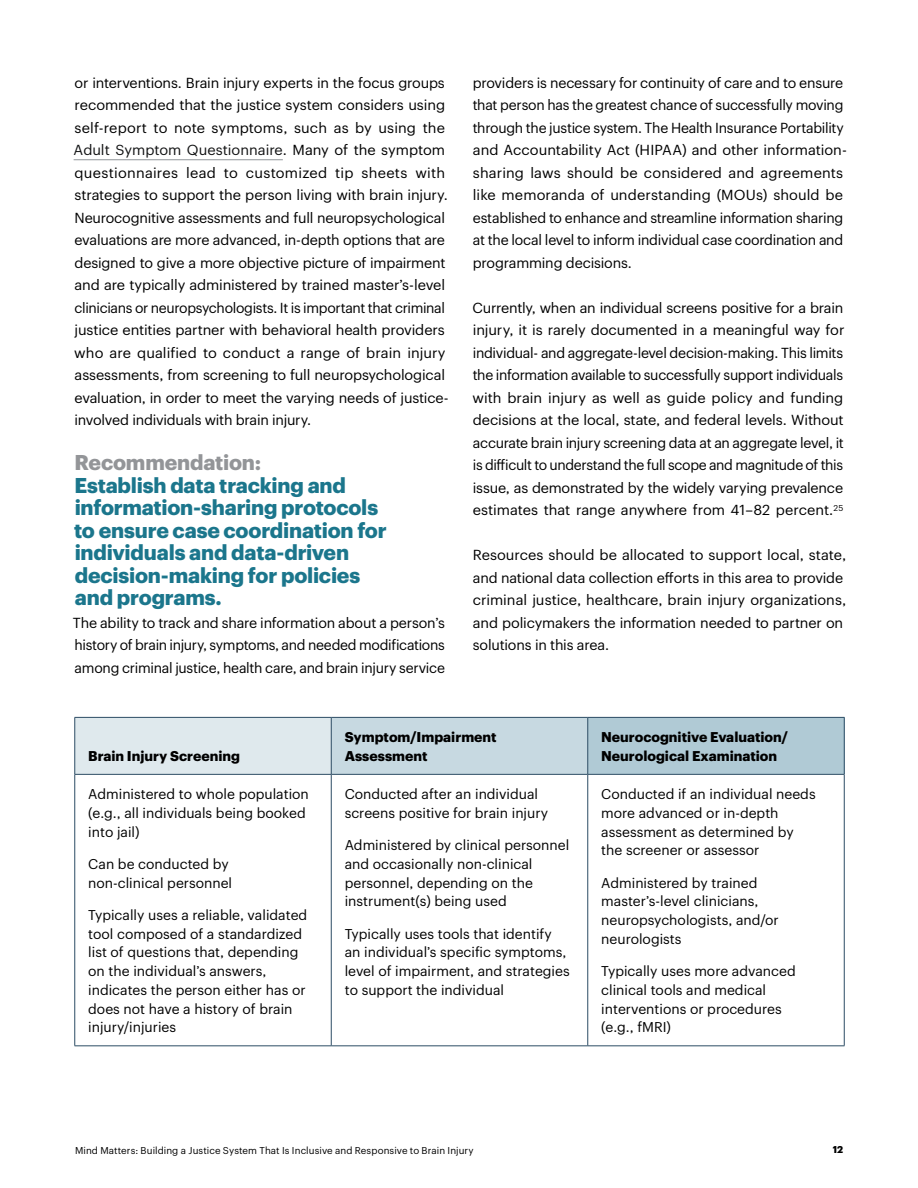
<style>
.page{position:relative;width:918px;height:1188px;background:#fff}
.page>*{position:absolute;margin:0;border:0;box-sizing:border-box;transform-origin:0 0}
.H4_Graphik_Bold{font:700 21px/22.5px "Graphik Alt";letter-spacing:-.01em;color:#1b768c}
.H4_Graphik_Bold-2{font:700 21px "Graphik Alt";letter-spacing:-.01em;color:#939598}
.P1_Graphik_Text_No_Indent{font:14.25px/22.5px "Graphik Alt";letter-spacing:-.01em;color:#000}
.P4_Table_Text{font:13.8px/18.8px "Graphik Alt";color:#000}
.P4_Table_Text-2{font:700 13.8px/18.8px "Graphik Alt";color:#000}
.t1{font:9.75px "Graphik Alt";letter-spacing:.01em;color:#000}
.t2{font:700 9.75px "Graphik Alt";color:#000}
.s1{color:#121314}
</style>
<div class="page">
<hr style="left:74px;top:159px;width:209px;height:1px;background:#90959a">
<div style="left:75px;top:717px;width:256px;height:57px;background:#dfe9ed"></div>
<div style="left:331px;top:717px;width:257px;height:57px;background:#c7d9e1"></div>
<div style="left:588px;top:717px;width:256px;height:57px;background:#b0cad5"></div>
<svg style="left:75px;top:775px;width:769px;height:271px"></svg>
<hr style="left:74px;top:717px;width:257px;height:1px;background:#2c4c64">
<hr style="left:74px;top:718px;width:1px;height:56px;background:#2c4c64">
<hr style="left:331px;top:717px;width:257px;height:1px;background:#2c4c64">
<hr style="left:331px;top:718px;width:1px;height:56px;background:#2c4c64">
<hr style="left:588px;top:717px;width:257px;height:1px;background:#2c4c64">
<hr style="left:587px;top:718px;width:1px;height:56px;background:#2c4c64">
<hr style="left:844px;top:718px;width:1px;height:56px;background:#2c4c64">
<hr style="left:74px;top:774px;width:257px;height:1px;background:#2c4c64">
<hr style="left:74px;top:775px;width:1px;height:271px;background:#2c4c64">
<hr style="left:331px;top:774px;width:257px;height:1px;background:#2c4c64">
<hr style="left:331px;top:775px;width:1px;height:271px;background:#2c4c64">
<hr style="left:588px;top:774px;width:257px;height:1px;background:#2c4c64">
<hr style="left:587px;top:775px;width:1px;height:271px;background:#2c4c64">
<hr style="left:844px;top:775px;width:1px;height:271px;background:#2c4c64">
<hr style="left:74px;top:1046px;width:257px;height:1px;background:#2c4c64">
<hr style="left:331px;top:1046px;width:257px;height:1px;background:#2c4c64">
<hr style="left:588px;top:1046px;width:257px;height:1px;background:#2c4c64">
<p class="P1_Graphik_Text_No_Indent" style="left:74px;top:70px;width:377px">or interventions. Brain injury experts in the focus groups recommended that the justice system considers using self-report to note symptoms, such as by using the <span class="s1">Adult Symptom Questionnaire</span>. Many of the symptom questionnaires lead to customized tip sheets with strategies to support the person living with brain injury.<br>Neurocognitive assessments and full neuropsychological evaluations are more advanced, in-depth options that are designed to give a more objective picture of impairment and are typically administered by trained master’s-level clinicians or neuropsychologists. It is important that criminal justice entities partner with behavioral health providers who are qualified to conduct a range of brain injury assessments, from screening to full neuropsychological evaluation, in order to meet the varying needs of justice&shy;involved individuals with brain injury.</p>
<p class="H4_Graphik_Bold-2" style="left:74px;top:446px;width:188px">Recommendation:</p>
<p class="H4_Graphik_Bold" style="left:74px;top:472px;width:314px">Establish data tracking and information-sharing protocols to ensure case coordination for individuals and data-driven decision-making for policies and programs.</p>
<p class="P1_Graphik_Text_No_Indent" style="left:73px;top:610px;width:373px;text-align:justify">The ability to track and share information about a person’s history of brain injury, symptoms, and needed modifications among criminal justice, health care, and brain injury service</p>
<p class="P1_Graphik_Text_No_Indent" style="left:473px;top:70px;width:376px">providers is necessary for continuity of care and to ensure that person has the greatest chance of successfully moving through the justice system. The Health Insurance Portability and Accountability Act (HIPAA) and other information&shy;sharing laws should be considered and agreements like memoranda of understanding (MOUs) should be established to enhance and streamline information sharing at the local level to inform individual case coordination and programming decisions.</p>
<p class="P1_Graphik_Text_No_Indent" style="left:473px;top:295px;width:374px;text-align:justify">Currently, when an individual screens positive for a brain injury, it is rarely documented in a meaningful way for individual- and aggregate-level decision-making. This limits the information available to successfully support individuals with brain injury as well as guide policy and funding decisions at the local, state, and federal levels. Without accurate brain injury screening data at an aggregate level, it is difficult to understand the full scope and magnitude of this issue, as demonstrated by the widely varying prevalence estimates that range anywhere from 41–82 percent.<sup>25</sup></p>
<p class="P1_Graphik_Text_No_Indent" style="left:473px;top:543px;width:375px">Resources should be allocated to support local, state, and national data collection efforts in this area to provide criminal justice, healthcare, brain injury organizations, and policymakers the information needed to partner on solutions in this area.</p>
<p class="P4_Table_Text-2" style="left:88px;top:745px;width:153px">Brain Injury Screening</p>
<p class="P4_Table_Text" style="left:88px;top:784px;width:222px">Administered to whole population (e.g., all individuals being booked into jail)</p>
<p class="P4_Table_Text" style="left:88px;top:853px;width:145px">Can be conducted by non-clinical personnel</p>
<p class="P4_Table_Text" style="left:88px;top:904px;width:221px">Typically uses a reliable, validated tool composed of a standardized list of questions that, depending on the individual’s answers, indicates the person either has or does not have a history of brain injury/injuries</p>
<p class="P4_Table_Text-2" style="left:345px;top:726px;width:153px">Symptom/Impairment<br>Assessment</p>
<p class="P4_Table_Text-2" style="left:601px;top:726px;width:188px">Neurocognitive Evaluation/<br>Neurological Examination</p>
<p class="P4_Table_Text" style="left:345px;top:784px;width:205px">Conducted after an individual screens positive for brain injury</p>
<p class="P4_Table_Text" style="left:345px;top:835px;width:226px">Administered by clinical personnel and occasionally non-clinical personnel, depending on the instrument(s) being used</p>
<p class="P4_Table_Text" style="left:345px;top:923px;width:227px">Typically uses tools that identify an individual’s specific symptoms, level of impairment, and strategies to support the individual</p>
<p class="P4_Table_Text" style="left:601px;top:784px;width:216px">Conducted if an individual needs more advanced or in-depth assessment as determined by the screener or assessor</p>
<p class="P4_Table_Text" style="left:601px;top:872px;width:179px">Administered by trained master’s-level clinicians, neuropsychologists, and/or neurologists</p>
<p class="P4_Table_Text" style="left:601px;top:961px;width:196px">Typically uses more advanced clinical tools and medical interventions or procedures (e.g., fMRI)</p>
<p class="t1" style="left:75px;top:1143px;width:400px">Mind Matters: Building a Justice System That Is Inclusive and Responsive to Brain Injury</p>
<p class="t2" style="left:833px;top:1142px;width:12px">12</p>
</div>
